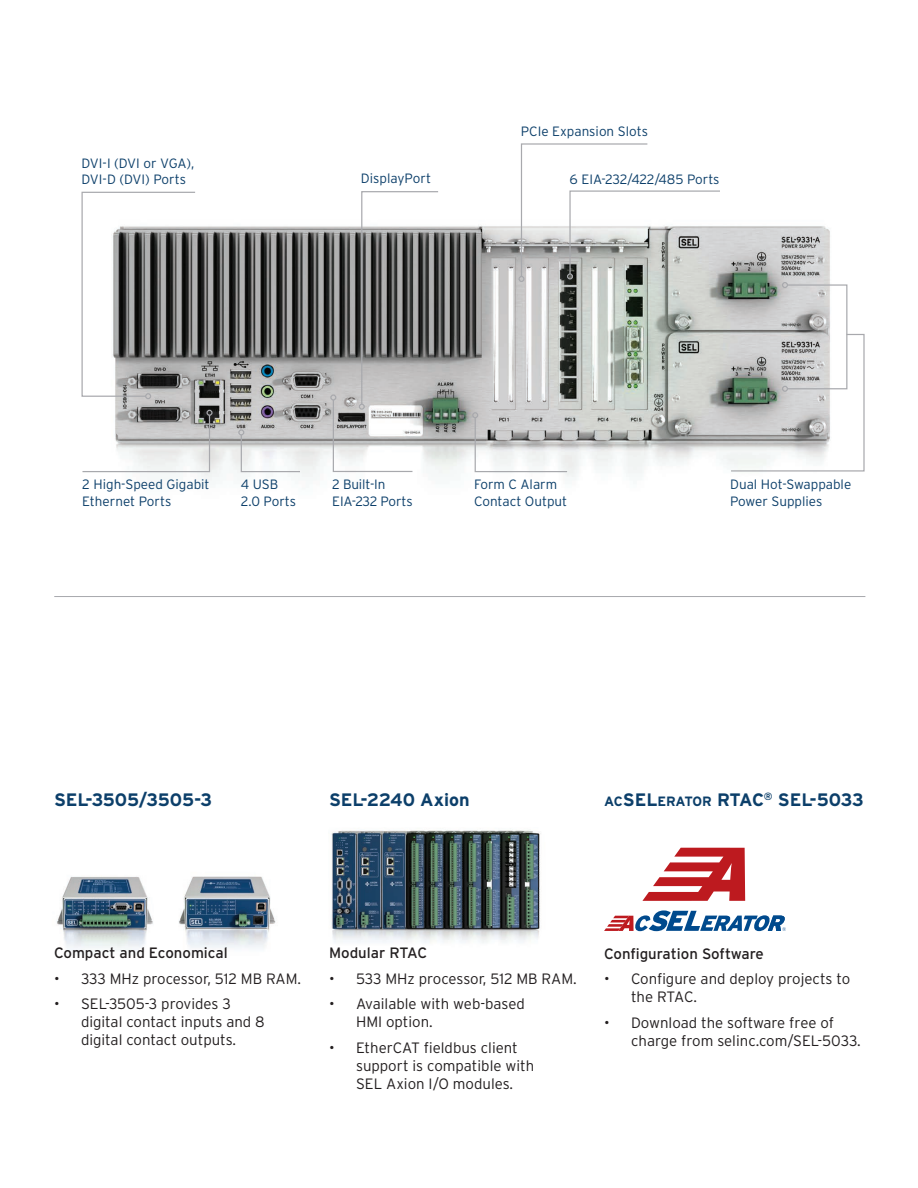
<style>
.page{position:relative;width:918px;height:1188px;background:#fff}
.page>*{position:absolute;margin:0;border:0;box-sizing:border-box;transform-origin:0 0}
.t1{font:700 18px "Interstate Poly";color:#0c3f6a}
.t2{font:300 15px/18px "Interstate Poly";color:#231f20}
.t3{font:15px "Interstate Poly";color:#231f20}
.t4{font:300 13.5px/16.2px "Interstate Poly";color:#0c3f6a}
.s1{font-size:13.5px}
</style>
<div class="page">
<hr style="left:54px;top:596px;width:811px;height:1px;background:#a8a9ad">
<img style="left:331px;top:830px;width:210px;height:113px">
<img style="left:56px;top:876px;width:97px;height:74px">
<img style="left:178px;top:876px;width:98px;height:72px">
<svg style="left:604px;top:910px;width:182px;height:21px"></svg>
<svg style="left:642px;top:848px;width:103px;height:53px"></svg>
<img style="left:115px;top:225px;width:733px;height:256px">
<div style="left:518px;top:276px;width:7px;height:6px;border:1px solid #a8a9ad;border-radius:50%"></div>
<svg style="left:81px;top:191px;width:115px;height:208px"></svg>
<svg style="left:472px;top:412px;width:96px;height:61px"></svg>
<div style="left:330px;top:394px;width:6px;height:7px;border:1px solid #a8a9ad;border-radius:50%"></div>
<svg style="left:332px;top:191px;width:107px;height:282px"></svg>
<svg style="left:238px;top:429px;width:63px;height:44px"></svg>
<svg style="left:82px;top:414px;width:129px;height:59px"></svg>
<div style="left:206px;top:410px;width:7px;height:6px;border:1px solid #a8a9ad;border-radius:50%"></div>
<svg style="left:520px;top:143px;width:201px;height:135px"></svg>
<div style="left:567px;top:273px;width:6px;height:7px;border:1px solid #a8a9ad;border-radius:50%"></div>
<div style="left:787px;top:284px;width:60px;height:105px;border:1px solid #a8a9ad"></div>
<svg style="left:782px;top:282px;width:6px;height:6px"></svg>
<svg style="left:730px;top:333px;width:135px;height:139px"></svg>
<p class="t4" style="left:82px;top:154px;width:114px">DVI-I (DVI or VGA),<br>DVI-D (DVI) Ports</p>
<p class="t4" style="left:361px;top:169px;width:72px">DisplayPort</p>
<p class="t4" style="left:521px;top:122px;width:129px">PCIe Expansion Slots</p>
<p class="t4" style="left:570px;top:171px;width:151px">6 EIA-232/422/485 Ports</p>
<p class="t4" style="left:82px;top:476px;width:129px">2 High-Speed Gigabit<br>Ethernet Ports</p>
<p class="t4" style="left:241px;top:476px;width:57px">4 USB<br>2.0 Ports</p>
<p class="t4" style="left:332px;top:476px;width:82px">2 Built-In<br>EIA-232 Ports</p>
<p class="t4" style="left:474px;top:476px;width:95px">Form C Alarm<br>Contact Output</p>
<p class="t4" style="left:730px;top:476px;width:123px">Dual Hot-Swappable<br>Power Supplies</p>
<p class="t1" style="left:54px;top:787px;width:160px">SEL-3505/3505-3</p>
<p class="t1" style="left:329px;top:787px;width:142px">SEL-2240 Axion</p>
<p class="t1" style="left:604px;top:787px;width:261px"><span class="s1">AC</span>SEL<span class="s1">ERATOR</span> RTAC<sup>®</sup> SEL-5033</p>
<p class="t3" style="left:54px;top:942px;width:175px">Compact and Economical</p>
<p class="t2" style="left:54px;top:969px;width:249px">• 333 MHz processor, 512 MB RAM.</p>
<p class="t2" style="left:81px;top:994px;width:185px;text-indent:-27px">• SEL-3505-3 provides 3 digital contact inputs and 8 digital contact outputs.</p>
<p class="t3" style="left:329px;top:942px;width:100px">Modular RTAC</p>
<p class="t2" style="left:329px;top:969px;width:249px">• 533 MHz processor, 512 MB RAM.</p>
<p class="t2" style="left:356px;top:994px;width:170px;text-indent:-27px">• Available with web-based<br>HMI option.</p>
<p class="t2" style="left:356px;top:1038px;width:180px;text-indent:-27px">• EtherCAT fieldbus client support is compatible with<br>SEL Axion I/O modules.</p>
<p class="t3" style="left:604px;top:943px;width:161px">Configuration Software</p>
<p class="t2" style="left:631px;top:969px;width:221px;text-indent:-27px">• Configure and deploy projects to the RTAC.</p>
<p class="t2" style="left:631px;top:1013px;width:231px;text-indent:-27px">• Download the software free of charge from selinc.com/SEL-5033.</p>
</div>
